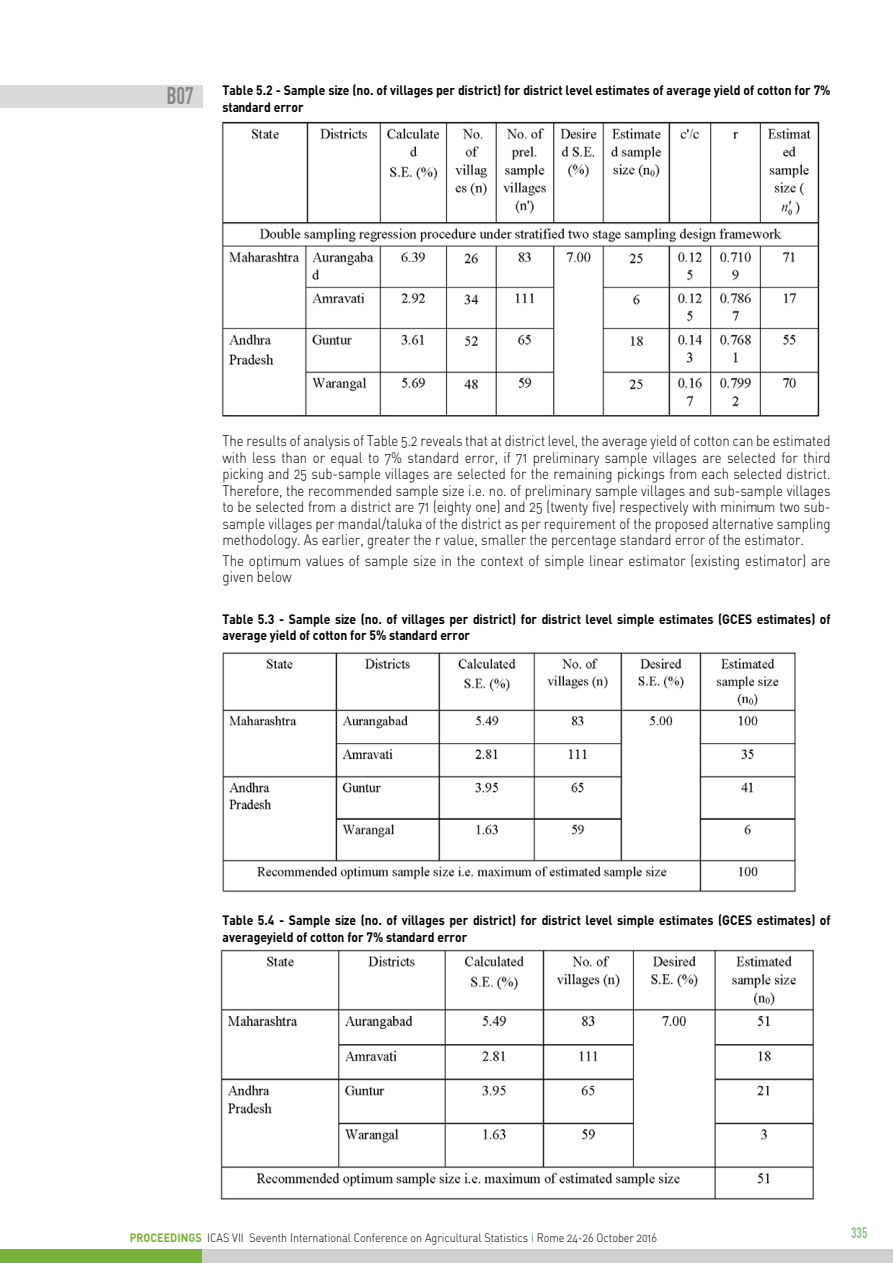
<style>
.page{position:relative;width:893px;height:1263px;background:#fff}
.page>*{position:absolute;margin:0;border:0;box-sizing:border-box;transform-origin:0 0}
.t1{font:15px/16.5px "DIN Light Alternate";color:#000;text-align:justify;scale:.88 1}
.t2{font:15px/16.5px "DIN Light Alternate";color:#000;scale:.9 1}
.t3{font:700 15px "DIN Cond";color:#8ebe82;scale:.9 1}
.t4{font:700 13.5px/16.5px "DIN";color:#000;scale:.9 1}
.t5{font:12px "DIN Light Alternate";color:#000;scale:.9 1}
.s1{font-family:"DIN Cond";font-size:24px;color:#878787}
.s2{font-family:"DIN";font-weight:700;color:#78b238}
.s3{color:#00983a}
</style>
<div class="page">
<div style="left:0;top:85px;width:202px;height:22px;background:#dadada"></div>
<div style="left:0;top:1249px;width:202px;height:14px;background:#78b238"></div>
<div style="left:202px;top:1249px;width:691px;height:14px;background:#d0d0d0"></div>
<img style="left:221px;top:121px;width:599px;height:296px">
<img style="left:222px;top:652px;width:574px;height:241px">
<img style="left:220px;top:949px;width:594px;height:251px">
<p class="t4" style="left:223px;top:82px;width:677px;text-indent:-56px"><span class="s1">B07</span> Table 5.2 - Sample size (no. of villages per district) for district level estimates of average yield of cotton for 7% standard error</p>
<p class="t1" style="left:223px;top:432px;width:693px">The results of analysis of Table 5.2 reveals that at district level, the average yield of cotton can be estimated with less than or equal to 7% standard error, if 71 preliminary sample villages are selected for third picking and 25 sub-sample villages are selected for the remaining pickings from each selected district.<br>Therefore, the recommended sample size i.e. no. of preliminary sample villages and sub-sample villages to be selected from a district are 71 (eighty one) and 25 (twenty five) respectively with minimum two sub&shy;sample villages per mandal/taluka of the district as per requirement of the proposed alternative sampling methodology. As earlier, greater the r value, smaller the percentage standard error of the estimator.</p>
<p class="t2" style="left:223px;top:552px;width:677px">The optimum values of sample size in the context of simple linear estimator (existing estimator) are given below</p>
<p class="t4" style="left:223px;top:610px;width:677px">Table 5.3 - Sample size (no. of villages per district) for district level simple estimates (GCES estimates) of average yield of cotton for 5% standard error</p>
<p class="t4" style="left:223px;top:911px;width:677px">Table 5.4 - Sample size (no. of villages per district) for district level simple estimates (GCES estimates) of averageyield of cotton for 7% standard error</p>
<p class="t5" style="left:130px;top:1231px;width:587px"><span class="s2">PROCEEDINGS</span> ICAS VII Seventh International Conference on Agricultural Statistics <span class="s3">I</span> Rome 24-26 October 2016</p>
<p class="t3" style="left:851px;top:1224px;width:20px">335</p>
</div>
